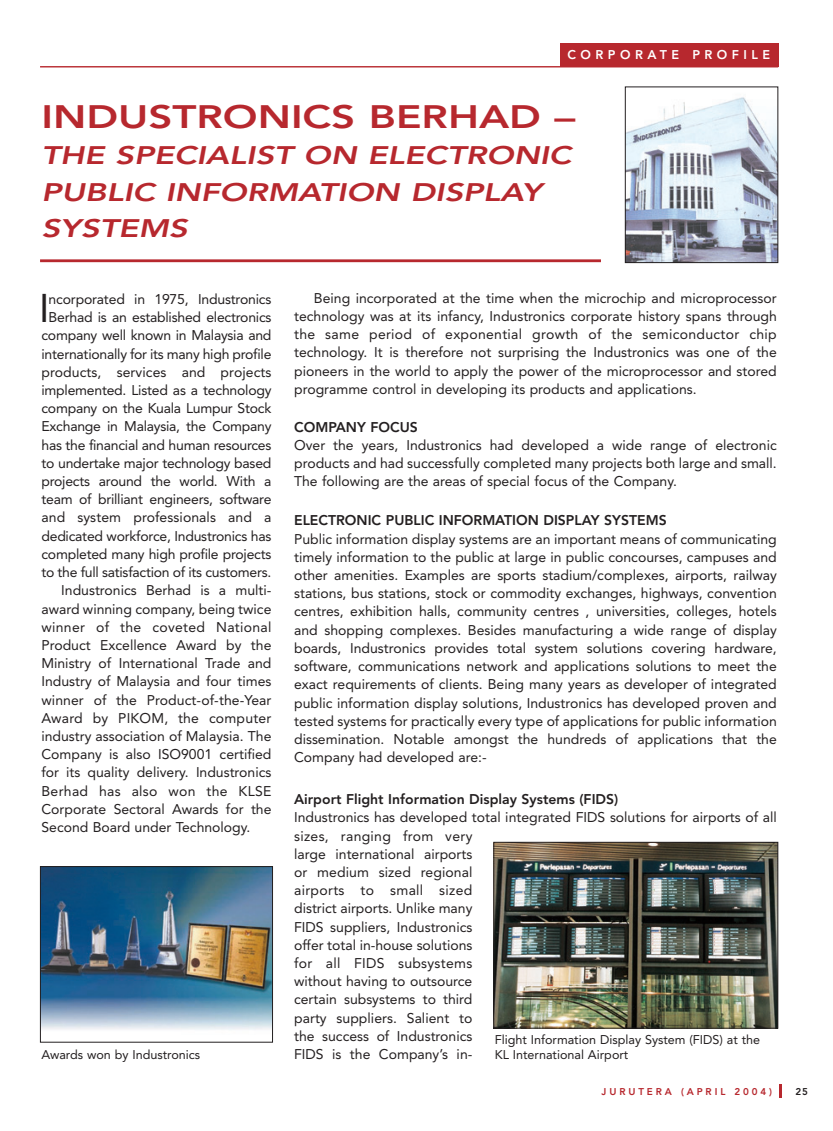
<style>
.page{position:relative;width:833px;height:1131px;background:#fff}
.page>*{position:absolute;margin:0;border:0;box-sizing:border-box;transform-origin:0 0}
.t1{font:39.55px "Avenir";color:#231f20}
.t2{font:800 32.2px "Avenir";color:#b7282e;scale:1.3 1}
.t3{font:italic 800 25.2px/36.4px "Avenir";letter-spacing:-.035em;color:#b7282e;scale:1.3 1}
.t4{font:14px/18.2px "Avenir";color:#231f20;text-align:justify}
.t5{font:800 14px "Avenir";color:#231f20}
.t6{font:14px "Avenir";letter-spacing:.02em;color:#231f20}
.t7{font:12.6px/15px "Avenir";color:#231f20}
.t8{font:800 12.6px "Avenir";letter-spacing:.355em;color:#fff}
.t9{font:800 9.8px "Avenir";letter-spacing:.295em;color:#b7282e}
.t10{font:800 9.8px "Avenir";color:#231f20}
</style>
<div class="page">
<hr style="left:40px;top:66px;width:738px;height:1px;background:#b7282e">
<div style="left:560px;top:43px;width:218px;height:24px;background:#b7282e"></div>
<hr style="left:40px;top:259px;width:561px;height:3px;background:#b7282e">
<img style="left:627px;top:97px;width:149px;height:164px">
<div style="left:625px;top:87px;width:153px;height:176px;border:1px solid #231f20"></div>
<img style="left:42px;top:868px;width:229px;height:162px">
<div style="left:40px;top:866px;width:233px;height:176px;border:1px solid #231f20"></div>
<img style="left:495px;top:844px;width:281px;height:182px">
<div style="left:493px;top:842px;width:285px;height:186px;border:1px solid #231f20"></div>
<svg style="left:779px;top:1084px;width:2px;height:14px"></svg>
<p class="t8" style="left:567px;top:50px;width:204px">CORPORATE PROFILE</p>
<h2 class="t2" style="left:41px;top:103px;width:412px">INDUSTRONICS BERHAD –</h2>
<h3 class="t3" style="left:41px;top:139px;width:413px">THE SPECIALIST ON ELECTRONIC<br>PUBLIC INFORMATION DISPLAY<br>SYSTEMS</h3>
<h1 class="t1" style="left:39px;top:292px;width:12px">I</h1>
<p class="t4" style="left:49px;top:291px;width:224px">ncorporated in 1975, Industronics</p>
<p class="t4" style="left:49px;top:309px;width:224px">Berhad is an established electronics</p>
<p class="t4" style="left:41px;top:327px;width:232px">company well known in Malaysia and</p>
<p class="t4" style="left:41px;top:346px;width:232px">internationally for its many high profile</p>
<p class="t4" style="left:41px;top:364px;width:232px">products, services and projects</p>
<p class="t4" style="left:41px;top:382px;width:232px">implemented. Listed as a technology</p>
<p class="t4" style="left:41px;top:400px;width:232px">company on the Kuala Lumpur Stock</p>
<p class="t4" style="left:41px;top:418px;width:232px">Exchange in Malaysia, the Company</p>
<p class="t4" style="left:41px;top:437px;width:232px">has the financial and human resources</p>
<p class="t4" style="left:41px;top:455px;width:232px">to undertake major technology based</p>
<p class="t4" style="left:41px;top:473px;width:232px">projects around the world. With a</p>
<p class="t4" style="left:41px;top:491px;width:232px">team of brilliant engineers, software</p>
<p class="t4" style="left:41px;top:509px;width:232px">and system professionals and a</p>
<p class="t4" style="left:41px;top:528px;width:232px">dedicated workforce, Industronics has</p>
<p class="t4" style="left:41px;top:546px;width:232px">completed many high profile projects</p>
<p class="t4" style="left:41px;top:564px;width:232px">to the full satisfaction of its customers.</p>
<p class="t4" style="left:61px;top:582px;width:212px">Industronics Berhad is a multi-</p>
<p class="t4" style="left:41px;top:600px;width:232px">award winning company, being twice</p>
<p class="t6" style="left:41px;top:621px;width:232px">winner of the coveted National</p>
<p class="t4" style="left:41px;top:637px;width:232px">Product Excellence Award by the</p>
<p class="t4" style="left:41px;top:655px;width:232px">Ministry of International Trade and</p>
<p class="t4" style="left:41px;top:673px;width:232px">Industry of Malaysia and four times</p>
<p class="t4" style="left:41px;top:691px;width:232px">winner of the Product-of-the-Year</p>
<p class="t4" style="left:41px;top:710px;width:232px">Award by PIKOM, the computer</p>
<p class="t4" style="left:41px;top:728px;width:232px">industry association of Malaysia. The</p>
<p class="t4" style="left:41px;top:746px;width:232px">Company is also ISO9001 certified</p>
<p class="t4" style="left:41px;top:764px;width:232px">for its quality delivery. Industronics</p>
<p class="t6" style="left:41px;top:785px;width:232px">Berhad has also won the KLSE</p>
<p class="t4" style="left:41px;top:801px;width:232px">Corporate Sectoral Awards for the</p>
<p class="t4" style="left:41px;top:819px;width:210px">Second Board under Technology.</p>
<p class="t7" style="left:41px;top:1048px;width:160px">Awards won by Industronics</p>
<p class="t4" style="left:294px;top:290px;width:484px;text-indent:20px">Being incorporated at the time when the microchip and microprocessor technology was at its infancy, Industronics corporate history spans through the same period of exponential growth of the semiconductor chip technology. It is therefore not surprising the Industronics was one of the pioneers in the world to apply the power of the microprocessor and stored programme control in developing its products and applications.</p>
<p class="t5" style="left:294px;top:421px;width:125px">COMPANY FOCUS</p>
<p class="t4" style="left:294px;top:437px;width:484px">Over the years, Industronics had developed a wide range of electronic products and had successfully completed many projects both large and small.<br>The following are the areas of special focus of the Company.</p>
<p class="t5" style="left:294px;top:515px;width:374px">ELECTRONIC PUBLIC INFORMATION DISPLAY SYSTEMS</p>
<p class="t4" style="left:294px;top:531px;width:484px">Public information display systems are an important means of communicating timely information to the public at large in public concourses, campuses and other amenities. Examples are sports stadium/complexes, airports, railway stations, bus stations, stock or commodity exchanges, highways, convention centres, exhibition halls, community centres , universities, colleges, hotels and shopping complexes. Besides manufacturing a wide range of display boards, Industronics provides total system solutions covering hardware, software, communications network and applications solutions to meet the exact requirements of clients. Being many years as developer of integrated public information display solutions, Industronics has developed proven and tested systems for practically every type of applications for public information dissemination. Notable amongst the hundreds of applications that the Company had developed are:-</p>
<p class="t5" style="left:294px;top:793px;width:326px">Airport Flight Information Display Systems (FIDS)</p>
<p class="t4" style="left:294px;top:809px;width:484px;text-align:left">Industronics has developed total integrated FIDS solutions for airports of all sizes, ranging from very<br>large international airports<br>or medium sized regional<br>airports to small sized<br>district airports. Unlike many<br>FIDS suppliers, Industronics<br>offer total in-house solutions<br>for all FIDS subsystems<br>without having to outsource<br>certain subsystems to third<br>party suppliers. Salient to<br>the success of Industronics<br>FIDS is the Company’s in-</p>
<p class="t7" style="left:495px;top:1033px;width:267px">Flight Information Display System (FIDS) at the<br>KL International Airport</p>
<p class="t9" style="left:602px;top:1087px;width:172px">JURUTERA (APRIL 2004)</p>
<p class="t10" style="left:796px;top:1087px;width:14px">25</p>
</div>
